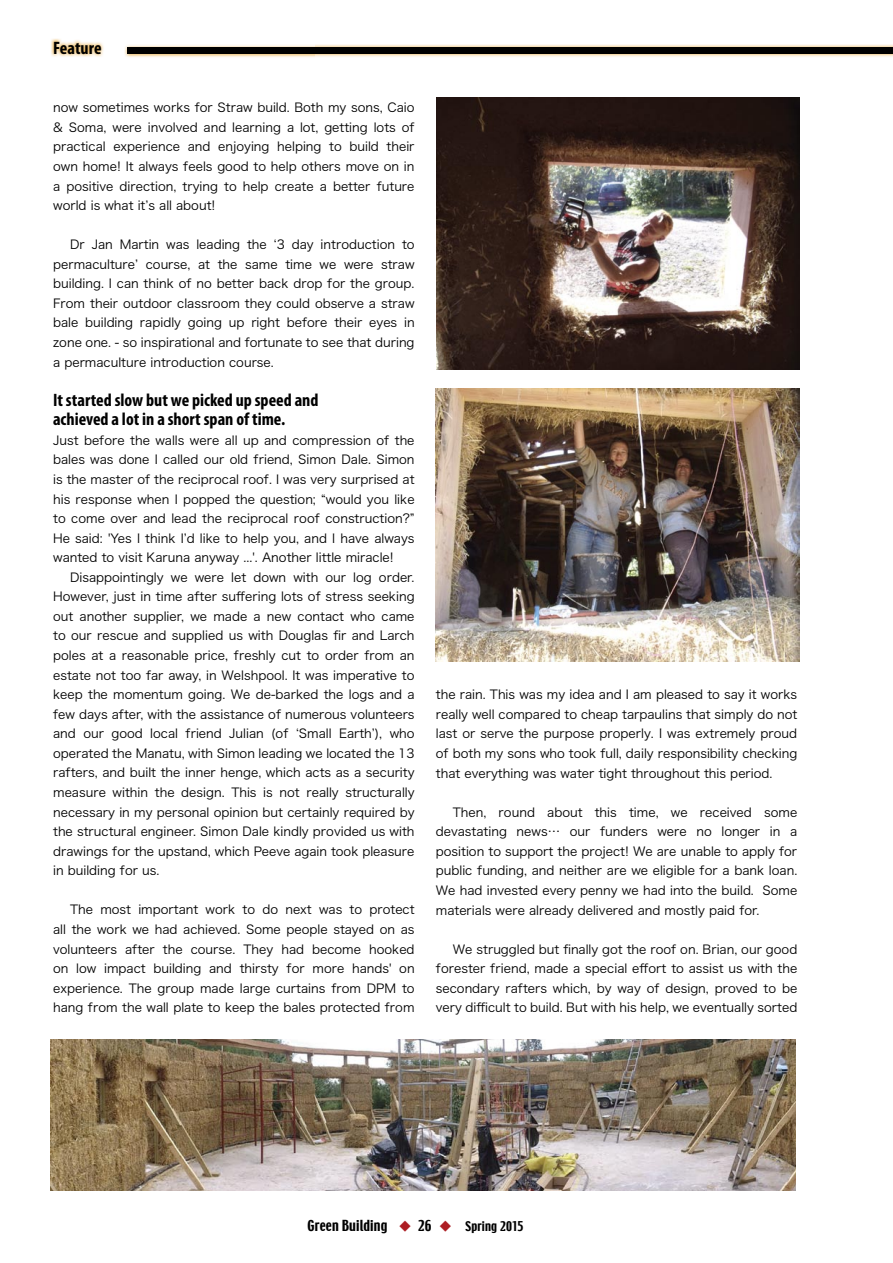
<style>
.page{position:relative;width:893px;height:1263px;background:#fff}
.page>*{position:absolute;margin:0;border:0;box-sizing:border-box;transform-origin:0 0}
.t1{font:700 condensed 18px/19.5px "Myriad Pro";color:#000}
.t2{font:13.5px "Techno";letter-spacing:.01em;color:#000}
.t3{font:12.3px/19.5px "Hira Kaku Pro W3";color:#000;text-align:justify}
.s1{color:#ad1d23}
.s2{font-size:12px}
</style>
<div class="page">
<img style="left:51px;top:38px;width:74px;height:19px">
<img style="left:125px;top:45px;width:768px;height:12px">
<div style="left:128px;top:48px;width:765px;height:6px;background:#000"></div>
<img style="left:50px;top:1039px;width:745px;height:152px">
<img style="left:437px;top:98px;width:362px;height:272px">
<img style="left:436px;top:389px;width:363px;height:272px">
<h1 class="t1" style="left:53px;top:37px;width:50px">Feature</h1>
<p class="t3" style="left:53px;top:97px;width:363px">now sometimes works for Straw build. Both my sons, Caio &amp; Soma, were involved and learning a lot, getting lots of practical experience and enjoying helping to build their own home! It always feels good to help others move on in a positive direction, trying to help create a better future world is what itʼs all about!</p>
<p class="t3" style="left:53px;top:234px;width:363px;text-indent:17px">Dr Jan Martin was leading the ʻ3 day introduction to permacultureʼ course, at the same time we were straw building. I can think of no better back drop for the group.<br>From their outdoor classroom they could observe a straw bale building rapidly going up right before their eyes in zone one. - so inspirational and fortunate to see that during a permaculture introduction course.</p>
<h1 class="t1" style="left:53px;top:390px;width:267px">It started slow but we picked up speed and achieved a lot in a short span of time.</h1>
<p class="t3" style="left:53px;top:430px;width:363px">Just before the walls were all up and compression of the bales was done I called our old friend, Simon Dale. Simon is the master of the reciprocal roof. I was very surprised at his response when I popped the question; “would you like to come over and lead the reciprocal roof construction?” He said: 'Yes I think Iʼd like to help you, and I have always wanted to visit Karuna anyway ...'. Another little miracle!</p>
<p class="t3" style="left:53px;top:566px;width:363px;text-indent:17px">Disappointingly we were let down with our log order.<br>However, just in time after suffering lots of stress seeking out another supplier, we made a new contact who came to our rescue and supplied us with Douglas fir and Larch poles at a reasonable price, freshly cut to order from an estate not too far away, in Welshpool. It was imperative to keep the momentum going. We de-barked the logs and a few days after, with the assistance of numerous volunteers and our good local friend Julian (of ʻSmall Earthʼ), who operated the Manatu, with Simon leading we located the 13 rafters, and built the inner henge, which acts as a security measure within the design. This is not really structurally necessary in my personal opinion but certainly required by the structural engineer. Simon Dale kindly provided us with drawings for the upstand, which Peeve again took pleasure in building for us.</p>
<p class="t3" style="left:53px;top:899px;width:363px;text-indent:17px">The most important work to do next was to protect all the work we had achieved. Some people stayed on as volunteers after the course. They had become hooked on low impact building and thirsty for more hands' on experience. The group made large curtains from DPM to hang from the wall plate to keep the bales protected from</p>
<p class="t3" style="left:436px;top:684px;width:363px">the rain. This was my idea and I am pleased to say it works really well compared to cheap tarpaulins that simply do not last or serve the purpose properly. I was extremely proud of both my sons who took full, daily responsibility checking that everything was water tight throughout this period.</p>
<p class="t3" style="left:436px;top:801px;width:363px;text-indent:17px">Then, round about this time, we received some devastating news… our funders were no longer in a position to support the project! We are unable to apply for public funding, and neither are we eligible for a bank loan.<br>We had invested every penny we had into the build. Some materials were already delivered and mostly paid for.</p>
<p class="t3" style="left:436px;top:938px;width:363px;text-indent:17px">We struggled but finally got the roof on. Brian, our good forester friend, made a special effort to assist us with the secondary rafters which, by way of design, proved to be very difficult to build. But with his help, we eventually sorted</p>
<p class="t2" style="left:308px;top:1217px;width:217px">Green Building <span class="s1">◆</span> 26 <span class="s1">◆</span> <span class="s2">Spring 2015</span></p>
</div>
